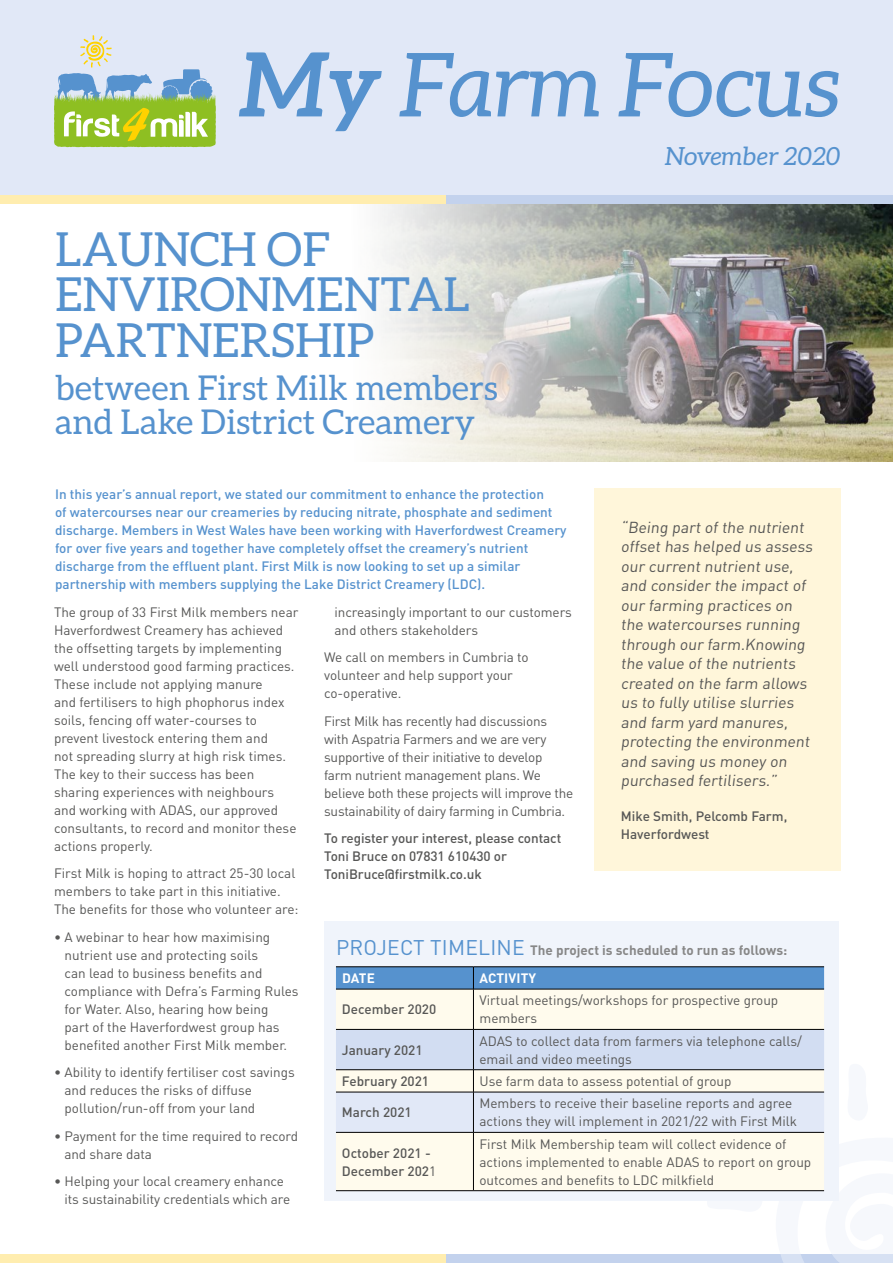
<style>
.page{position:relative;width:893px;height:1263px;background:#fff}
.page>*{position:absolute;margin:0;border:0;box-sizing:border-box;transform-origin:0 0}
.t1{font:italic 88.5px "Aleo";letter-spacing:-.01em;color:#5692ce}
.t2{font:47.1px/45.6px "Aleo";color:#5692ce}
.t3{font:34.2px/34.2px "Aleo";color:#5692ce}
.t4{font:italic 25.05px "Aleo";color:#5692ce}
.t5{font:15.75px/19.5px "DIN Pro";color:#575756}
.t6{font:13.5px/18px "DIN Pro";color:#575756}
.t7{font:500 13.5px/18px "DIN Pro";color:#5692ce}
.t8{font:500 13.5px/18px "DIN Pro";letter-spacing:-.005em;color:#575756}
.t9{font:700 13.5px/28.2px "DIN Pro";color:#878787}
.t10{font:700 13.5px "DIN Pro";letter-spacing:.01em;color:#fff}
.s1{font-weight:700}
.s2{font-weight:400;font-size:21px;color:#5692ce}
.s3{color:#fff}
.s4{font-weight:400}
</style>
<div class="page">
<div style="left:0;top:1254px;width:446px;height:9px;background:#ffedaf"></div>
<div style="left:325px;top:921px;width:514px;height:280px;background:#f0f4fb"></div>
<img style="left:380px;top:204px;width:513px;height:257px">
<div style="left:594px;top:489px;width:247px;height:382px;background:#fff6da"></div>
<div style="left:0;top:0;width:893px;height:200px;background:#e1e8f7"></div>
<div style="left:0;top:196px;width:446px;height:8px;background:#ffedaf"></div>
<div style="left:446px;top:196px;width:447px;height:8px;background:#c3d2ed"></div>
<svg style="left:54px;top:35px;width:162px;height:112px"></svg>
<div style="left:336px;top:990px;width:488px;height:39px;background:#fffbed"></div>
<hr style="left:336px;top:966px;width:137px;height:1px;background:#000">
<hr style="left:473px;top:966px;width:351px;height:1px;background:#000">
<svg style="left:336px;top:967px;width:488px;height:22px;background:#538dc7"></svg>
<hr style="left:336px;top:989px;width:137px;height:1px;background:#000">
<hr style="left:473px;top:989px;width:351px;height:1px;background:#000">
<hr style="left:473px;top:989px;width:1px;height:40px;background:#000">
<svg style="left:336px;top:1029px;width:557px;height:234px"></svg>
<hr style="left:336px;top:1092px;width:137px;height:1px;background:#000">
<hr style="left:473px;top:1092px;width:351px;height:1px;background:#000">
<hr style="left:473px;top:1092px;width:1px;height:40px;background:#000">
<hr style="left:336px;top:1132px;width:137px;height:1px;background:#000">
<hr style="left:473px;top:1132px;width:351px;height:1px;background:#000">
<hr style="left:473px;top:1132px;width:1px;height:58px;background:#000">
<hr style="left:336px;top:1190px;width:137px;height:1px;background:#000">
<hr style="left:473px;top:1190px;width:351px;height:1px;background:#000">
<h1 class="t1" style="left:237px;top:35px;width:605px"><span class="s1">My</span> Farm Focus</h1>
<h3 class="t4" style="left:665px;top:142px;width:177px">November 2020</h3>
<h2 class="t2" style="left:55px;top:225px;width:417px">LAUNCH OF<br>ENVIRONMENTAL<br>PARTNERSHIP</h2>
<h3 class="t3" style="left:55px;top:370px;width:444px">between First Milk members and Lake District Creamery</h3>
<p class="t7" style="left:55px;top:485px;width:513px">In this year’s annual report, we stated our commitment to enhance the protection<br>of watercourses near our creameries by reducing nitrate, phosphate and sediment discharge. Members in West Wales have been working with Haverfordwest Creamery for over five years and together have completely offset the creamery’s nutrient discharge from the effluent plant. First Milk is now looking to set up a similar partnership with members supplying the Lake District Creamery (LDC).</p>
<p class="t6" style="left:335px;top:603px;width:239px">increasingly important to our customers and others stakeholders</p>
<p class="t6" style="left:324px;top:648px;width:206px">We call on members in Cumbria to volunteer and help support your co-operative.</p>
<p class="t6" style="left:324px;top:711px;width:251px">First Milk has recently had discussions with Aspatria Farmers and we are very supportive of their initiative to develop farm nutrient management plans. We believe both these projects will improve the sustainability of dairy farming in Cumbria.</p>
<p class="t8" style="left:324px;top:829px;width:239px">To register your interest, please contact<br>Toni Bruce on 07831 610430 or<br>ToniBruce@firstmilk.co.uk</p>
<p class="t5" style="left:621px;top:517px;width:196px">“Being part of the nutrient offset has helped us assess our current nutrient use, and consider the impact of our farming practices on the watercourses running through our farm.Knowing the value of the nutrients created on the farm allows us to fully utilise slurries and farm yard manures, protecting the environment and saving us money on purchased fertilisers.”</p>
<p class="t8" style="left:621px;top:807px;width:168px">Mike Smith, Pelcomb Farm,<br>Haverfordwest</p>
<p class="t6" style="left:54px;top:603px;width:246px">The group of 33 First Milk members near Haverfordwest Creamery has achieved the offsetting targets by implementing well understood good farming practices.<br>These include not applying manure<br>and fertilisers to high phophorus index soils, fencing off water-courses to prevent livestock entering them and<br>not spreading slurry at high risk times.<br>The key to their success has been sharing experiences with neighbours and working with ADAS, our approved consultants, to record and monitor these actions properly.</p>
<p class="t6" style="left:54px;top:864px;width:246px">First Milk is hoping to attract 25-30 local members to take part in this initiative.<br>The benefits for those who volunteer are:</p>
<p class="t6" style="left:65px;top:927px;width:236px;text-indent:-11px">• A webinar to hear how maximising nutrient use and protecting soils<br>can lead to business benefits and compliance with Defra’s Farming Rules for Water. Also, hearing how being<br>part of the Haverfordwest group has benefited another First Milk member.</p>
<p class="t6" style="left:65px;top:1063px;width:232px;text-indent:-11px">• Ability to identify fertiliser cost savings and reduces the risks of diffuse pollution/run-off from your land</p>
<p class="t6" style="left:64px;top:1126px;width:235px;text-indent:-10px">• Payment for the time required to record and share data</p>
<p class="t6" style="left:64px;top:1171px;width:227px;text-indent:-10px">• Helping your local creamery enhance its sustainability credentials which are</p>
<p class="t9" style="left:342px;top:935px;width:447px;text-indent:-6px"><span class="s2">PROJECT TIMELINE</span> The project is scheduled to run as follows:<br><span class="s3">DATE</span></p>
<p class="t10" style="left:479px;top:969px;width:58px">ACTIVITY</p>
<p class="t8" style="left:342px;top:1000px;width:96px">December 2020</p>
<p class="t6" style="left:479px;top:991px;width:300px">Virtual meetings/workshops for prospective group members</p>
<p class="t8" style="left:342px;top:1040px;width:82px">January 2021</p>
<p class="t6" style="left:479px;top:1031px;width:324px">ADAS to collect data from farmers via telephone calls/ email and video meetings</p>
<p class="t8" style="left:342px;top:1071px;width:89px">February 2021</p>
<p class="t6" style="left:479px;top:1071px;width:253px">Use farm data to assess potential of group</p>
<p class="t8" style="left:342px;top:1103px;width:71px">March 2021</p>
<p class="t6" style="left:479px;top:1094px;width:319px">Members to receive their baseline reports and agree actions they will implement in 2021/22 with First Milk</p>
<p class="t8" style="left:342px;top:1143px;width:96px">October 2021 -<br>December 202<span class="s4">1</span></p>
<p class="t6" style="left:479px;top:1134px;width:333px">First Milk Membership team will collect evidence of actions implemented to enable ADAS to report on group outcomes and benefits to LDC milkfield</p>
</div>
